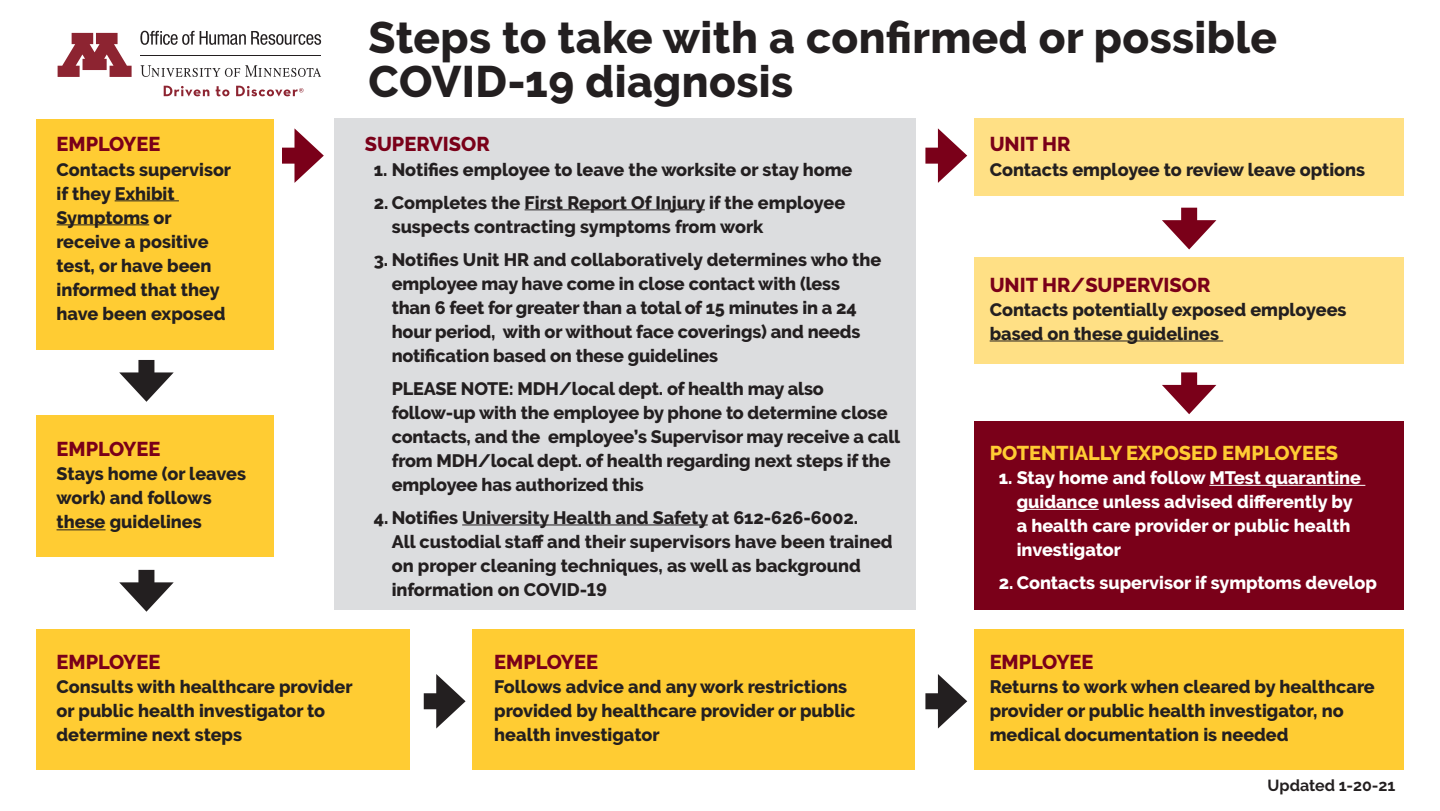
<style>
.page{position:relative;width:1440px;height:811px;background:#fff}
.page>*{position:absolute;margin:0;border:0;box-sizing:border-box;transform-origin:0 0}
.t1{font:800 44px/44px "Raleway";letter-spacing:.01em;color:#231f20}
.t2{font:800 20px "Raleway";color:#7a0019}
.t3{font:800 20px "Raleway";color:#fc3}
.t4{font:800 18px/24px "Raleway";color:#231f20}
.t5{font:800 18px/24px "Raleway";color:#fff}
.t6{font:700 16px "Raleway";color:#231f20}
</style>
<div class="page">
<div style="left:974px;top:257px;width:430px;height:106px;background:#ffe085"></div>
<div style="left:1181px;top:208px;width:16px;height:24px;background:#7a0019"></div>
<svg style="left:1162px;top:220px;width:54px;height:29px"></svg>
<div style="left:974px;top:119px;width:430px;height:77px;background:#ffe085"></div>
<div style="left:36px;top:415px;width:238px;height:141px;background:#fc3"></div>
<div style="left:334px;top:118px;width:582px;height:492px;background:#dcdddf"></div>
<div style="left:36px;top:119px;width:238px;height:230px;background:#fc3"></div>
<hr style="left:115px;top:200px;width:64px;height:1px;background:#231f20">
<hr style="left:57px;top:224px;width:92px;height:1px;background:#231f20">
<hr style="left:57px;top:529px;width:49px;height:1px;background:#231f20">
<hr style="left:525px;top:209px;width:180px;height:1px;background:#231f20">
<hr style="left:462px;top:524px;width:246px;height:1px;background:#231f20">
<hr style="left:990px;top:340px;width:233px;height:1px;background:#231f20">
<div style="left:282px;top:148px;width:24px;height:16px;background:#7a0019"></div>
<svg style="left:294px;top:128px;width:30px;height:55px"></svg>
<div style="left:925px;top:148px;width:25px;height:16px;background:#7a0019"></div>
<svg style="left:938px;top:128px;width:29px;height:55px"></svg>
<div style="left:1181px;top:372px;width:16px;height:24px;background:#7a0019"></div>
<svg style="left:1162px;top:385px;width:54px;height:29px"></svg>
<div style="left:974px;top:421px;width:430px;height:189px;background:#7a0019"></div>
<hr style="left:1209px;top:485px;width:156px;height:1px;background:#fff">
<hr style="left:1017px;top:509px;width:82px;height:1px;background:#fff">
<div style="left:36px;top:629px;width:373px;height:141px;background:#fc3"></div>
<div style="left:424px;top:693px;width:24px;height:16px;background:#231f20"></div>
<svg style="left:436px;top:674px;width:30px;height:54px"></svg>
<div style="left:472px;top:629px;width:442px;height:141px;background:#fc3"></div>
<div style="left:925px;top:693px;width:25px;height:16px;background:#231f20"></div>
<svg style="left:938px;top:674px;width:29px;height:54px"></svg>
<div style="left:974px;top:629px;width:430px;height:141px;background:#fc3"></div>
<div style="left:138px;top:360px;width:16px;height:24px;background:#231f20"></div>
<svg style="left:119px;top:372px;width:55px;height:30px"></svg>
<div style="left:138px;top:570px;width:16px;height:24px;background:#231f20"></div>
<svg style="left:119px;top:582px;width:55px;height:29px"></svg>
<svg style="left:140px;top:31px;width:181px;height:14px"></svg>
<svg style="left:58px;top:33px;width:74px;height:44px"></svg>
<hr style="left:140px;top:56px;width:181px;height:1px;background:#231f20">
<svg style="left:140px;top:65px;width:181px;height:12px"></svg>
<svg style="left:164px;top:86px;width:45px;height:10px"></svg>
<svg style="left:216px;top:86px;width:13px;height:10px"></svg>
<svg style="left:236px;top:86px;width:68px;height:10px"></svg>
<p class="t2" style="left:57px;top:133px;width:105px">EMPLOYEE</p>
<p class="t4" style="left:57px;top:157px;width:176px">Contacts supervisor if they Exhibit<br>Symptoms or receive a positive test, or have been informed that they have been exposed</p>
<p class="t2" style="left:57px;top:438px;width:105px">EMPLOYEE</p>
<p class="t4" style="left:57px;top:462px;width:191px">Stays home (or leaves work) and follows these guidelines</p>
<h1 class="t1" style="left:369px;top:16px;width:910px">Steps to take with a confirmed or possible<br>COVID-19 diagnosis</h1>
<p class="t2" style="left:365px;top:133px;width:127px">SUPERVISOR</p>
<p class="t4" style="left:374px;top:157px;width:480px">1. Notifies employee to leave the worksite or stay home</p>
<p class="t4" style="left:392px;top:190px;width:455px;text-indent:-18px">2. Completes the First Report Of Injury if the employee suspects contracting symptoms from work</p>
<p class="t4" style="left:392px;top:247px;width:491px;text-indent:-18px">3. Notifies Unit HR and collaboratively determines who the employee may have come in close contact with (less than 6 feet for greater than a total of 15 minutes in a 24 hour period, with or without face coverings) and needs notification based on these guidelines</p>
<p class="t4" style="left:392px;top:376px;width:510px">PLEASE NOTE: MDH/local dept. of health may also follow-up with the employee by phone to determine close contacts, and the employee’s Supervisor may receive a call from MDH/local dept. of health regarding next steps if the employee has authorized this</p>
<p class="t4" style="left:392px;top:505px;width:503px;text-indent:-18px">4. Notifies University Health and Safety at 612-626-6002.<br>All custodial staff and their supervisors have been trained on proper cleaning techniques, as well as background information on COVID-19</p>
<p class="t2" style="left:990px;top:133px;width:82px">UNIT HR</p>
<p class="t4" style="left:990px;top:157px;width:377px">Contacts employee to review leave options</p>
<p class="t2" style="left:990px;top:273px;width:222px">UNIT HR/SUPERVISOR</p>
<p class="t4" style="left:990px;top:297px;width:358px">Contacts potentially exposed employees based on these guidelines</p>
<p class="t3" style="left:990px;top:441px;width:350px">POTENTIALLY EXPOSED EMPLOYEES</p>
<p class="t5" style="left:1017px;top:466px;width:346px;text-indent:-18px">1. Stay home and follow MTest quarantine guidance unless advised differently by a health care provider or public health investigator</p>
<p class="t5" style="left:999px;top:571px;width:380px">2. Contacts supervisor if symptoms develop</p>
<p class="t2" style="left:57px;top:651px;width:105px">EMPLOYEE</p>
<p class="t4" style="left:57px;top:675px;width:298px">Consults with healthcare provider or public health investigator to determine next steps</p>
<p class="t2" style="left:494px;top:651px;width:105px">EMPLOYEE</p>
<p class="t4" style="left:494px;top:675px;width:363px">Follows advice and any work restrictions provided by healthcare provider or public health investigator</p>
<p class="t2" style="left:990px;top:651px;width:105px">EMPLOYEE</p>
<p class="t4" style="left:990px;top:675px;width:386px">Returns to work when cleared by healthcare provider or public health investigator, no medical documentation is needed</p>
<p class="t6" style="left:1268px;top:775px;width:129px">Updated 1-20-21</p>
</div>
